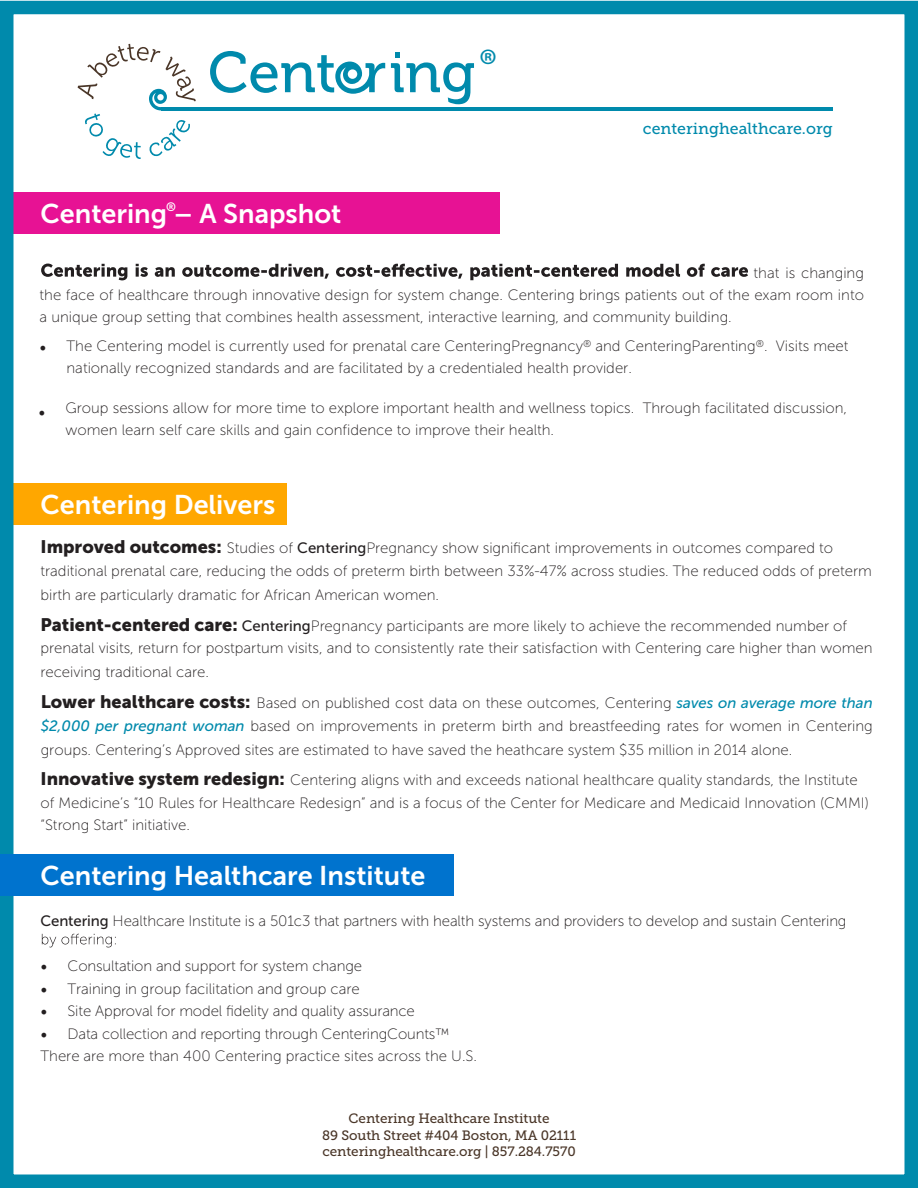
<style>
.page{position:relative;width:918px;height:1188px;background:#fff}
.page>*{position:absolute;margin:0;border:0;box-sizing:border-box;transform-origin:0 0}
.t1{font:44.55px "Myriad Pro";color:#008aac}
.t2{font:27px "Museo Sans 700";color:#fff}
.t3{font:15.9px "Museo Slab 500";color:#008aac}
.t4{font:15px/22.2px "Museo Sans 100";color:#231f20}
.t5{font:13.5px/16.2px "Museo Slab 500";letter-spacing:-.005em;color:#4a3628;text-align:center}
.t6{font:12.15px "Museo Sans 700";color:#fff}
.s1{font-family:"Minion Pro";font-size:18px}
.s2{font-family:"Museo Sans 900";font-size:18px}
.s3{font-family:"Museo Sans 500"}
.s4{font-family:"Museo Sans 500";font-style:italic;color:#008aac}
</style>
<div class="page">
<div style="left:0;top:484px;width:286px;height:41px;background:#ffa700"></div>
<div style="left:0;top:192px;width:500px;height:42px;background:#e71294"></div>
<div style="left:0;top:1px;width:918px;height:1187px;border:14px solid #008aac"></div>
<svg style="left:41px;top:264px;width:707px;height:16px"></svg>
<svg style="left:42px;top:934px;width:74px;height:13px"></svg>
<div style="left:0;top:855px;width:454px;height:41px;background:#0073ce"></div>
<svg style="left:391px;top:52px;width:83px;height:52px"></svg>
<svg style="left:210px;top:51px;width:175px;height:43px"></svg>
<svg style="left:78px;top:44px;width:118px;height:115px"></svg>
<hr style="left:161px;top:107px;width:671px;height:3px;background:#008aac">
<h1 class="t1" style="left:479px;top:38px;width:20px">®</h1>
<p class="t3" style="left:643px;top:120px;width:191px">centeringhealthcare.org</p>
<p class="t6" style="left:166px;top:200px;width:11px">®</p>
<h2 class="t2" style="left:40px;top:199px;width:302px">Centering – A Snapshot</h2>
<p class="t4" style="left:40px;top:262px;width:826px;text-align:justify;text-indent:714px">that is changing the face of healthcare through innovative design for system change. Centering brings patients out of the exam room into a unique group setting that combines health assessment, interactive learning, and community building.</p>
<p class="t4" style="left:67px;top:335px;width:783px;text-indent:-27px"><span class="s1">•</span> The Centering model is currently used for prenatal care CenteringPregnancy<sup>®</sup> and CenteringParenting<sup>®</sup>. Visits meet nationally recognized standards and are facilitated by a credentialed health provider.</p>
<p class="t4" style="left:66px;top:397px;width:783px;text-indent:-27px"><span class="s1">•</span> Group sessions allow for more time to explore important health and wellness topics. Through facilitated discussion, women learn self care skills and gain confidence to improve their health.</p>
<h2 class="t2" style="left:40px;top:490px;width:236px">Centering Delivers</h2>
<p class="t4" style="left:40px;top:537px;width:833px"><span class="s2">Improved outcomes:</span> Studies of <span class="s3">Centering</span>Pregnancy show significant improvements in outcomes compared to traditional prenatal care, reducing the odds of preterm birth between 33%-47% across studies. The reduced odds of preterm</p>
<p class="t4" style="left:40px;top:579px;width:808px;line-height:30.8px">birth are particularly dramatic for African American women.<br><span class="s2">Patient-centered care:</span> <span class="s3">Centering</span>Pregnancy participants are more likely to achieve the recommended number of</p>
<p class="t4" style="left:41px;top:636px;width:834px;line-height:24px">prenatal visits, return for postpartum visits, and to consistently rate their satisfaction with Centering care higher than women receiving traditional care.</p>
<p class="t4" style="left:41px;top:691px;width:834px;line-height:23.2px;text-align:justify"><span class="s2">Lower healthcare costs:</span> Based on published cost data on these outcomes, Centering <span class="s4">saves on average more than $2,000 per pregnant woman</span> based on improvements in preterm birth and breastfeeding rates for women in Centering groups. Centering’s Approved sites are estimated to have saved the heathcare system $35 million in 2014 alone.</p>
<p class="t4" style="left:40px;top:769px;width:830px"><span class="s2">Innovative system redesign:</span> Centering aligns with and exceeds national healthcare quality standards, the Institute of Medicine’s “10 Rules for Healthcare Redesign” and is a focus of the Center for Medicare and Medicaid Innovation (CMMI) “Strong Start” initiative.</p>
<h2 class="t2" style="left:40px;top:861px;width:387px">Centering Healthcare Institute</h2>
<p class="t4" style="left:41px;top:910px;width:808px"><span class="s3">Centering</span> Healthcare Institute is a 501c3 that partners with health systems and providers to develop and sustain Centering</p>
<p class="t4" style="left:40px;top:955px;width:323px"><span class="s1">•</span> Consultation and support for system change</p>
<p class="t4" style="left:40px;top:978px;width:321px"><span class="s1">•</span> Training in group facilitation and group care</p>
<p class="t4" style="left:40px;top:1000px;width:376px"><span class="s1">•</span> Site Approval for model fidelity and quality assurance</p>
<p class="t4" style="left:40px;top:1023px;width:438px"><span class="s1">•</span> Data collection and reporting through CenteringCounts™<br>There are more than 400 Centering practice sites across the U.S.</p>
<p class="t5" style="left:322px;top:1111px;width:256px">Centering Healthcare Institute<br>89 South Street #404 Boston, MA 02111 centeringhealthcare.org | 857.284.7570</p>
</div>
